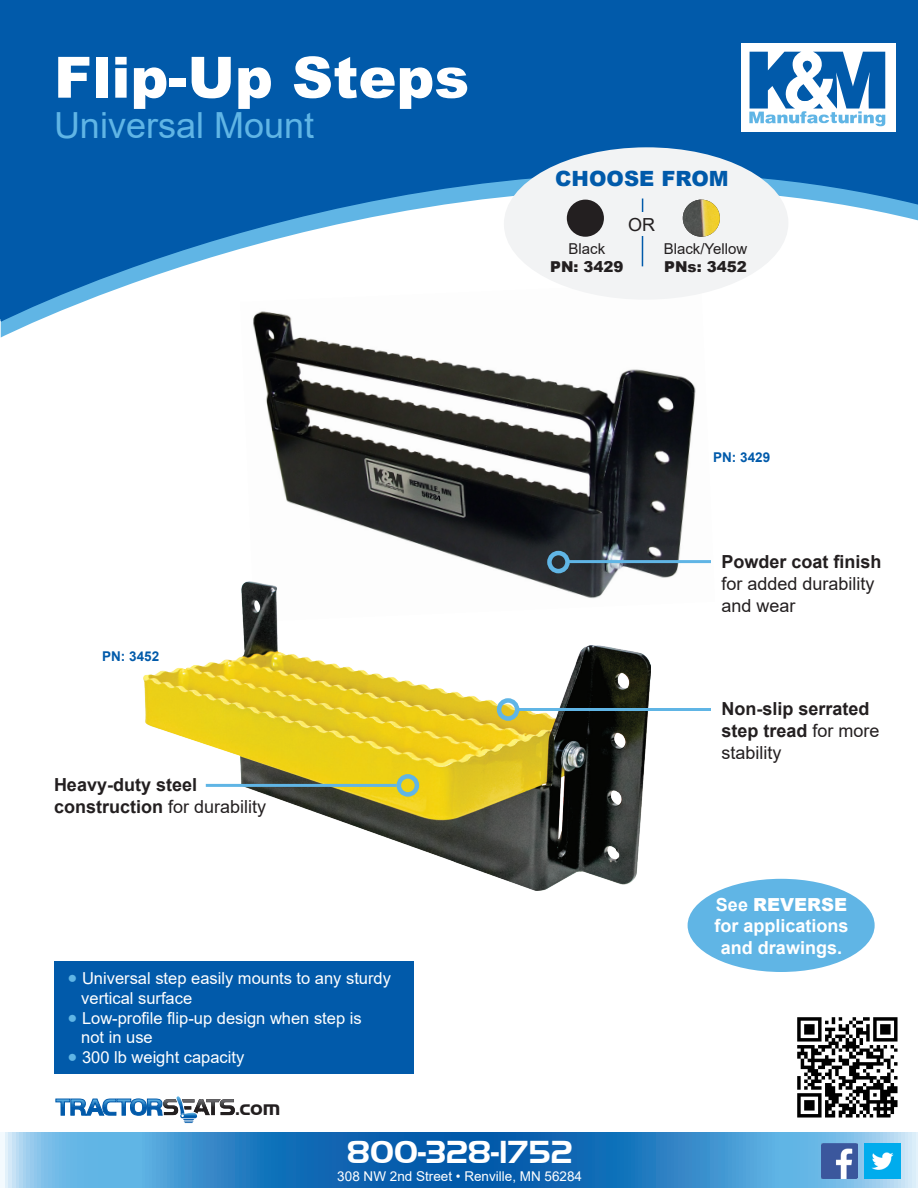
<style>
.page{position:relative;width:918px;height:1188px;background:#fff}
.page>*{position:absolute;margin:0;border:0;box-sizing:border-box;transform-origin:0 0}
.t1{font:900 57px "Arial";color:#fff}
.t2{font:36px "Arial";color:#60b5e5}
.t3{font:700 33px "Handel Got D";color:#fff}
.t4{font:700 22.05px "Handel Got D";color:#231f20}
.t5{font:900 21px "Arial";color:#015aaa}
.t6{font:700 18px/21.6px "Arial";color:#231f20}
.t7{font:18px/21.6px "Arial";color:#231f20}
.t8{font:700 18px/21.6px "Arial";color:#fff}
.t9{font:16.5px "Arial";color:#fff}
.t10{font:15px "Arial";color:#231f20}
.t11{font:900 15px "Arial";color:#231f20}
.t12{font:13.5px "Arial";color:#fff}
.t13{font:700 13.5px "Arial";color:#015aaa}
.s1{font-weight:400}
.s2{color:#60b5e5}
.s3{font-weight:700}
.s4{font-weight:900}
</style>
<div class="page">
<img style="left:256px;top:338px;width:455px;height:243px">
<svg style="left:0;top:0;width:918px;height:323px;fill:#015aaa"></svg>
<div style="left:741px;top:43px;width:155px;height:89px;background:#fff"></div>
<svg style="left:749px;top:52px;width:136px;height:74px"></svg>
<svg style="left:1px;top:1132px;width:917px;height:56px;background:#398ac9"></svg>
<svg style="left:56px;top:1096px;width:179px;height:27px"></svg>
<img style="left:822px;top:1143px;width:35px;height:35px">
<img style="left:865px;top:1143px;width:35px;height:35px">
<img style="left:797px;top:1017px;width:101px;height:101px">
<div style="left:504px;top:147px;width:285px;height:153px;background:#f2f3f4;border-radius:50%"></div>
<hr style="left:642px;top:199px;width:1px;height:67px;background:#015aaa">
<div style="left:623px;top:212px;width:38px;height:24px;background:#f2f3f4"></div>
<div style="left:54px;top:961px;width:360px;height:113px;background:#015aaa"></div>
<div style="left:547px;top:551px;width:23px;height:22px;border:4px solid #60b5e5;border-radius:50%"></div>
<hr style="left:567px;top:560px;width:144px;height:3px;background:#60b5e5">
<div style="left:688px;top:879px;width:187px;height:93px;background:#60b5e5;border-radius:50%"></div>
<img style="left:143px;top:581px;width:507px;height:309px">
<hr style="left:517px;top:708px;width:194px;height:3px;background:#60b5e5">
<div style="left:497px;top:698px;width:22px;height:23px;border:4px solid #60b5e5;border-radius:50%"></div>
<hr style="left:206px;top:784px;width:191px;height:3px;background:#60b5e5">
<div style="left:397px;top:774px;width:22px;height:23px;border:4px solid #60b5e5;border-radius:50%"></div>
<div style="left:567px;top:200px;width:37px;height:37px;background:#231f20;border-radius:50%"></div>
<img style="left:683px;top:200px;width:37px;height:37px;border-radius:19px">
<p class="t1" style="left:54px;top:36px;width:417px">Flip-Up Steps</p>
<p class="t2" style="left:54px;top:101px;width:262px">Universal Mount</p>
<p class="t13" style="left:102px;top:646px;width:59px">PN: 3452</p>
<p class="t6" style="left:54px;top:774px;width:214px">Heavy-duty steel construction <span class="s1">for durability</span></p>
<p class="t9" style="left:68px;top:967px;width:325px"><span class="s2">●</span> Universal step easily mounts to any sturdy</p>
<p class="t9" style="left:81px;top:987px;width:112px">vertical surface</p>
<p class="t9" style="left:68px;top:1006px;width:296px"><span class="s2">●</span> Low-profile flip-up design when step is</p>
<p class="t9" style="left:81px;top:1026px;width:73px">not in use</p>
<p class="t9" style="left:68px;top:1046px;width:178px"><span class="s2">●</span> 300 lb weight capacity</p>
<p class="t4" style="left:235px;top:1093px;width:47px">.com</p>
<p class="t5" style="left:555px;top:163px;width:175px">CHOOSE FROM</p>
<p class="t7" style="left:628px;top:213px;width:28px">OR</p>
<p class="t10" style="left:569px;top:239px;width:38px">Black</p>
<p class="t11" style="left:550px;top:256px;width:75px">PN: 3429</p>
<p class="t10" style="left:664px;top:239px;width:85px">Black/Yellow</p>
<p class="t11" style="left:664px;top:256px;width:84px">PNs: 3452</p>
<p class="t13" style="left:713px;top:447px;width:59px">PN: 3429</p>
<p class="t7" style="left:722px;top:551px;width:162px"><span class="s3">Powder coat finish </span>for added durability and wear</p>
<p class="t6" style="left:722px;top:698px;width:160px">Non-slip serrated step tread <span class="s1">for more stability</span></p>
<p class="t8" style="left:714px;top:894px;width:136px">See <span class="s4">REVERSE </span>for applications</p>
<p class="t8" style="left:721px;top:937px;width:123px">and drawings.</p>
<p class="t3" style="left:347px;top:1133px;width:227px">800-328-1752</p>
<p class="t12" style="left:337px;top:1167px;width:246px">308 NW 2nd Street • Renville, MN 56284</p>
</div>
